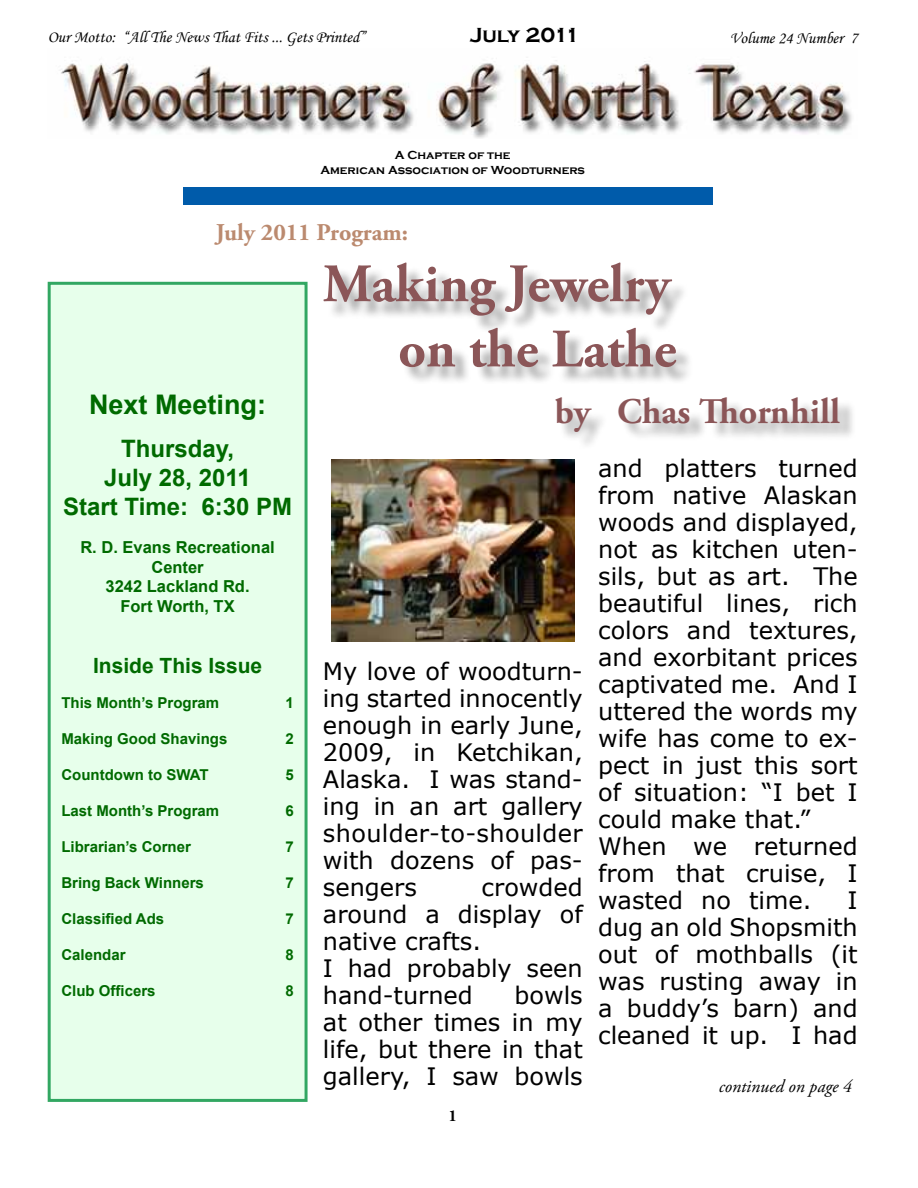
<style>
.page{position:relative;width:918px;height:1188px;background:#fff}
.page>*{position:absolute;margin:0;border:0;box-sizing:border-box;transform-origin:0 0}
.t1{font:700 54px/65.2px "Adobe Garamond Pro";color:#8b5658;text-align:right}
.t2{font:700 36px "Adobe Garamond Pro";color:#8b5658}
.t3{font:700 27px "Arial";color:#006a00}
.t4{font:24px/27px "Verdana";color:#000;text-align:justify}
.t5{font:700 24px/28.8px "Arial";color:#006a00;text-align:center}
.t6{font:700 24px "Adobe Garamond Pro";color:#bb8a6f}
.t7{font:700 21px "Arial";color:#006a00}
.t8{font:700 21px "Copperplate Gothic";letter-spacing:-.035em;color:#000}
.t9{font:italic 18px "Adobe Garamond Pro";color:#000}
.t10{font:16.5px "Monotype Corsiva";color:#000}
.t11{font:700 16.5px/19.8px "Arial";color:#006a00;text-align:center}
.t12{font:700 16.5px "Adobe Garamond Pro";color:#000}
.t13{font:700 15px "Arial";color:#006a00}
.t14{font:700 12px/14.4px "Copperplate Gothic";color:#000;text-align:center}
</style>
<div class="page">
<img style="left:61px;top:60px;width:791px;height:79px">
<div style="left:49px;top:283px;width:257px;height:817px;background:#e7ffeb"></div>
<div style="left:48px;top:282px;width:260px;height:820px;border:3px solid #32a762"></div>
<div style="left:183px;top:187px;width:530px;height:18px;background:#005baa"></div>
<div style="left:558px;top:399px;width:50px;height:50px;background:#000;opacity:.35"></div>
<div style="left:326px;top:265px;width:363px;height:68px;background:#000;opacity:.35"></div>
<div style="left:402px;top:330px;width:292px;height:54px;background:#000;opacity:.35"></div>
<div style="left:621px;top:399px;width:236px;height:42px;background:#000;opacity:.35"></div>
<img style="left:331px;top:459px;width:243px;height:183px">
<p class="t10" style="left:48px;top:27px;width:319px">Our Motto: “All The News That Fits ... Gets Printed”</p>
<p class="t8" style="left:470px;top:24px;width:112px">July 2011</p>
<p class="t10" style="left:730px;top:28px;width:129px">Volume 24 Number 7</p>
<p class="t14" style="left:320px;top:148px;width:266px">A Chapter of the<br>American Association of Woodturners</p>
<p class="t6" style="left:216px;top:219px;width:194px">July 2011 Program:</p>
<p class="t3" style="left:89px;top:387px;width:179px">Next Meeting:</p>
<p class="t5" style="left:63px;top:435px;width:230px">Thursday,<br>July 28, 2011<br>Start Time: 6:30 PM</p>
<p class="t11" style="left:80px;top:538px;width:196px">R. D. Evans Recreational<br>Center<br>3242 Lackland Rd.<br>Fort Worth, TX</p>
<p class="t7" style="left:93px;top:652px;width:171px">Inside This Issue</p>
<p class="t13" style="left:61px;top:692px;width:159px">This Month’s Program</p>
<p class="t13" style="left:285px;top:692px;width:10px">1</p>
<p class="t13" style="left:61px;top:728px;width:167px">Making Good Shavings</p>
<p class="t13" style="left:285px;top:728px;width:10px">2</p>
<p class="t13" style="left:61px;top:764px;width:149px">Countdown to SWAT</p>
<p class="t13" style="left:285px;top:764px;width:10px">5</p>
<p class="t13" style="left:61px;top:800px;width:159px">Last Month’s Program</p>
<p class="t13" style="left:285px;top:800px;width:10px">6</p>
<p class="t13" style="left:61px;top:836px;width:131px">Librarian’s Corner</p>
<p class="t13" style="left:285px;top:836px;width:10px">7</p>
<p class="t13" style="left:61px;top:872px;width:144px">Bring Back Winners</p>
<p class="t13" style="left:285px;top:872px;width:10px">7</p>
<p class="t13" style="left:61px;top:908px;width:104px">Classified Ads</p>
<p class="t13" style="left:285px;top:908px;width:10px">7</p>
<p class="t13" style="left:61px;top:944px;width:66px">Calendar</p>
<p class="t13" style="left:285px;top:944px;width:10px">8</p>
<p class="t13" style="left:61px;top:980px;width:96px">Club Officers</p>
<p class="t13" style="left:285px;top:980px;width:10px">8</p>
<h1 class="t1" style="left:323px;top:252px;width:355px">Making Jewelry on the Lathe</h1>
<h2 class="t2" style="left:555px;top:390px;width:37px">by</h2>
<h2 class="t2" style="left:617px;top:390px;width:224px">Chas Thornhill</h2>
<p class="t4" style="left:323px;top:657px;width:261px">My love of woodturn&shy;ing started innocently enough in early June, 2009, in Ketchikan, Alaska. I was stand&shy;ing in an art gallery shoulder-to-shoulder with dozens of pas&shy;sengers</p>
<p class="t4" style="left:323px;top:873px;width:261px;text-align:left;text-indent:159px">crowded around a display of native crafts.<br>I had probably seen hand-turned</p>
<p class="t4" style="left:323px;top:981px;width:261px;text-indent:192px">bowls at other times in my life, but there in that gallery, I saw bowls</p>
<p class="t12" style="left:448px;top:1107px;width:10px">1</p>
<p class="t4" style="left:598px;top:455px;width:261px;text-align:left">and platters turned from native Alaskan woods and displayed, not as kitchen uten&shy;sils, but as art. The beautiful lines, rich colors and textures, and exorbitant prices captivated me. And I uttered the words my wife has come to ex&shy;pect in just this sort of situation: “I bet I could make that.”<br>When we returned from that cruise, I wasted no time.</p>
<p class="t4" style="left:598px;top:887px;width:261px;text-indent:249px">I dug an old Shopsmith out of mothballs (it was rusting away in a buddy’s barn) and cleaned it up. I had</p>
<p class="t9" style="left:719px;top:1076px;width:135px">continued on page 4</p>
</div>
